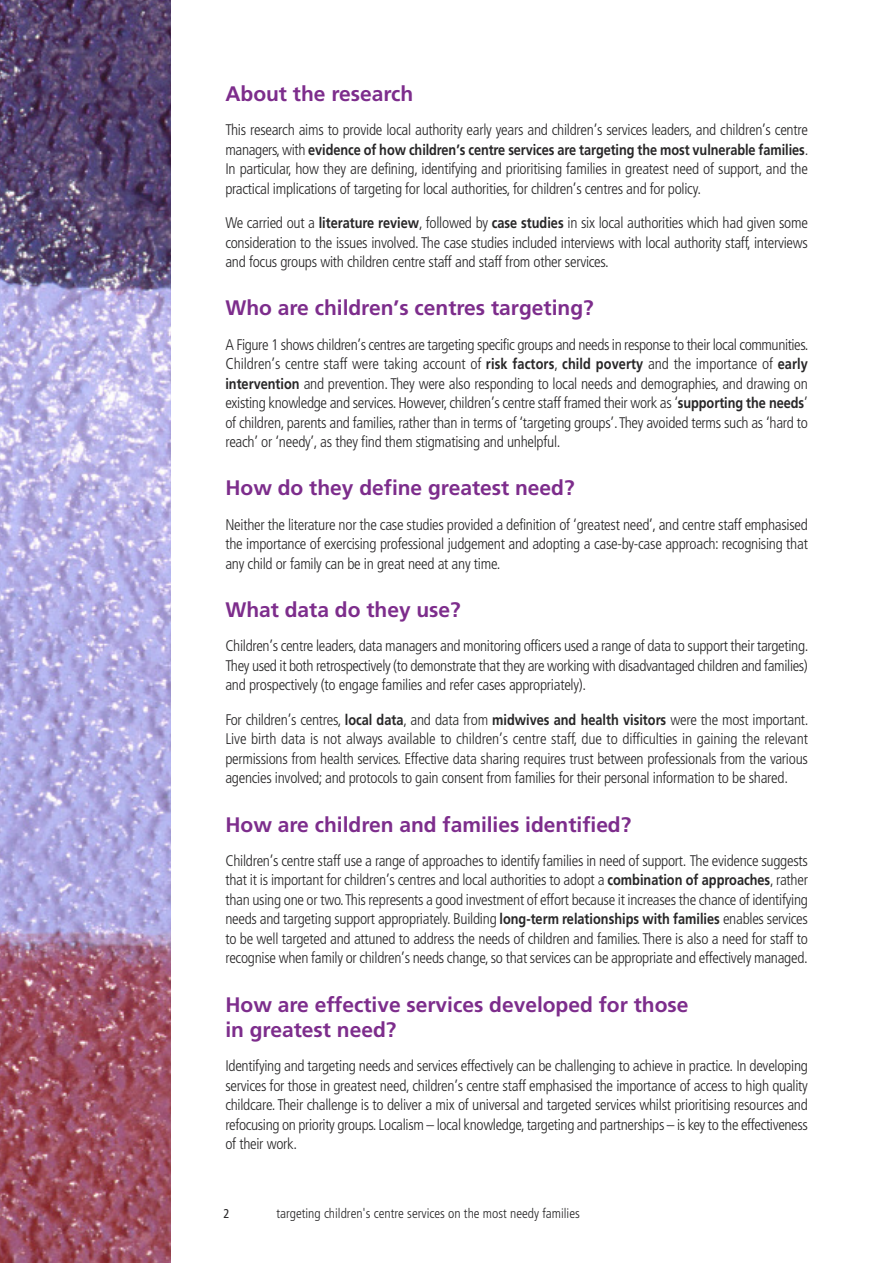
<style>
.page{position:relative;width:893px;height:1263px;background:#fff}
.page>*{position:absolute;margin:0;border:0;box-sizing:border-box;transform-origin:0 0}
.t1{font:700 21px/25.2px "Frutiger";color:#7d2d8c}
.t2{font:300 condensed 15.3px/19.5px "Frutiger";letter-spacing:-.02em;color:#272627;text-align:justify}
.t3{font:700 15px "Frutiger";letter-spacing:-.005em;color:#272627;scale:.85 1}
.t4{font:300 condensed 13.5px "Frutiger";color:#272627}
.t5{font:condensed 12.75px "Frutiger";color:#272627}
.s1{font-weight:300;font-stretch:condensed;font-size:15.3px}
.s2{font-weight:700;font-stretch:normal;font-size:15px}
.s3{font-size:15.75px}
</style>
<div class="page">
<img style="left:0;top:0;width:170px;height:1263px">
<h1 class="t1" style="left:225px;top:83px;width:190px">About the research</h1>
<p class="t2" style="left:225px;top:121px;width:584px">This research aims to provide local authority early years and children’s services leaders, and children’s centre</p>
<p class="t3" style="left:225px;top:143px;width:687px"><span class="s1">managers,with</span> evidence of how children’s centre services are targeting the most vulnerable families<span class="s1">.</span></p>
<p class="t2" style="left:225px;top:160px;width:584px">In particular, how they are defining, identifying and prioritising families in greatest need of support, and the practical implications of targeting for local authorities, for children’s centres and for policy.</p>
<p class="t2" style="left:225px;top:214px;width:584px">We carried out a <span class="s2">literature review</span>, followed by <span class="s2">case studies</span> in six local authorities which had given some consideration to the issues involved. The case studies included interviews with local authority staff, interviews and focus groups with children centre staff and staff from other services.</p>
<h1 class="t1" style="left:225px;top:297px;width:370px">Who are children’s centres targeting?</h1>
<p class="t2" style="left:225px;top:336px;width:585px">A Figure 1 shows children’s centres are targeting specific groups and needs in response to their local communities.<br><span class="s3">C</span>hildren’s centre staff were taking account of <span class="s2">risk factors</span>, <span class="s2">child poverty</span> and the importance of <span class="s2">early intervention</span> and prevention. They were also responding to local needs and demographies, and drawing on existing knowledge and services.However,children’s centre staff framed their work as ‘<span class="s2">supporting the needs</span>’ of children, parents and families, rather than in terms of ‘targeting groups’.They avoided terms such as ‘hard to reach’ or ‘needy’, as they find them stigmatising and unhelpful.</p>
<h1 class="t1" style="left:225px;top:477px;width:351px">How do they define greatest need?</h1>
<p class="t2" style="left:225px;top:516px;width:584px">Neither the literature nor the case studies provided a definition of ‘greatest need’, and centre staff emphasised the importance of exercising professional judgement and adopting a case-by-case approach: recognising that any child or family can be in great need at any time.</p>
<h1 class="t1" style="left:225px;top:599px;width:237px">What data do they use?</h1>
<p class="t2" style="left:225px;top:638px;width:585px">Children’s centre leaders, data managers and monitoring officers used a range of data to support their targeting.<br>They used it both retrospectively (to demonstrate that they are working with disadvantaged children and families) and prospectively (to engage families and refer cases appropriately).</p>
<p class="t2" style="left:225px;top:711px;width:585px">For children’s centres, <span class="s2">local data</span>, and data from <span class="s2">midwives and health visitors</span> were the most important.<br>Live birth data is not always available to children’s centre staff, due to difficulties in gaining the relevant permissions from health services. Effective data sharing requires trust between professionals from the various agencies involved; and protocols to gain consent from families for their personal information to be shared.</p>
<h1 class="t1" style="left:225px;top:813px;width:407px">How are children and families identified?</h1>
<p class="t2" style="left:225px;top:852px;width:584px">Children’s centre staff use a range of approaches to identify families in need of support. The evidence suggests that it is important for children’s centres and local authorities to adopt a <span class="s2">combination of approaches</span>, rather than using one or two.This represents a good investment of effort because it increases the chance of identifying needs and targeting support appropriately. Building <span class="s2">long-term relationships with families</span> enables services to be well targeted and attuned to address the needs of children and families. There is also a need for staff to recognise when family or children’s needs change,so that services can be appropriate and effectively managed.</p>
<h1 class="t1" style="left:225px;top:993px;width:465px">How are effective services developed for those in greatest need?</h1>
<p class="t2" style="left:225px;top:1057px;width:584px">Identifying and targeting needs and services effectively can be challenging to achieve in practice. In developing services for those in greatest need, children’s centre staff emphasised the importance of access to high quality childcare. Their challenge is to deliver a mix of universal and targeted services whilst prioritising resources and refocusing on priority groups.Localism – local knowledge,targeting and partnerships – is key to the effectiveness of their work.</p>
<p class="t5" style="left:223px;top:1208px;width:8px">2</p>
<p class="t4" style="left:276px;top:1208px;width:305px">targeting children's centre services on the most needy families</p>
</div>
